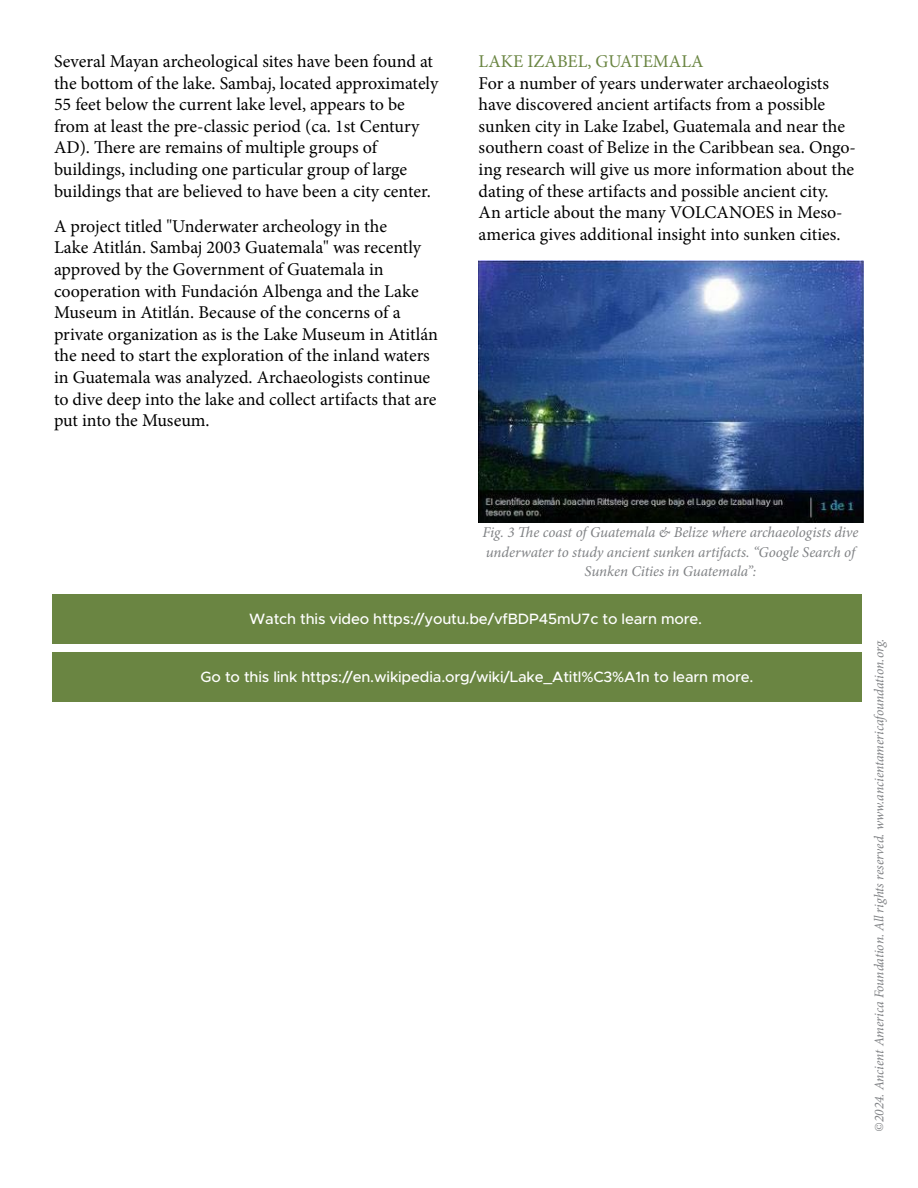
<style>
.page{position:relative;width:918px;height:1188px;background:#fff}
.page>*{position:absolute;margin:0;border:0;box-sizing:border-box;transform-origin:0 0}
.t1{font:18px/21.6px "Minion Pro";color:#000}
.t2{font:18px "Minion Pro";color:#6a8542}
.t3{font:italic 15px/19.5px "Minion Pro";letter-spacing:-.005em;color:#808285;text-align:center}
.t4{font:500 15px "Metropolis";letter-spacing:-.01em;color:#fff}
.t5{font:italic 13.5px "Minion Pro";letter-spacing:-.005em;color:#808285}
</style>
<div class="page">
<img style="left:479px;top:260px;width:385px;height:263px">
<div style="left:52px;top:652px;width:810px;height:50px;background:#6a8542"></div>
<div style="left:52px;top:594px;width:810px;height:49px;background:#6a8542"></div>
<p class="t1" style="left:54px;top:51px;width:386px">Several Mayan archeological sites have been found at the bottom of the lake. Sambaj, located approximately 55 feet below the current lake level, appears to be from at least the pre-classic period (ca. 1st Century AD). There are remains of multiple groups of buildings, including one particular group of large buildings that are believed to have been a city center.</p>
<p class="t1" style="left:54px;top:215px;width:385px">A project titled "Underwater archeology in the<br>Lake Atitlán. Sambaj 2003 Guatemala" was recently approved by the Government of Guatemala in cooperation with Fundación Albenga and the Lake Museum in Atitlán. Because of the concerns of a private organization as is the Lake Museum in Atitlán the need to start the exploration of the inland waters in Guatemala was analyzed. Archaeologists continue to dive deep into the lake and collect artifacts that are put into the Museum.</p>
<p class="t2" style="left:479px;top:49px;width:227px">LAKE IZABEL, GUATEMALA</p>
<p class="t1" style="left:479px;top:72px;width:379px">For a number of years underwater archaeologists have discovered ancient artifacts from a possible sunken city in Lake Izabel, Guatemala and near the southern coast of Belize in the Caribbean sea. Ongo&shy;ing research will give us more information about the dating of these artifacts and possible ancient city.<br>An article about the many VOLCANOES in Meso&shy;america gives additional insight into sunken cities.</p>
<p class="t3" style="left:483px;top:523px;width:377px">Fig. 3 The coast of Guatemala &amp; Belize where archaeologists dive underwater to study ancient sunken artifacts. “Google Search of<br>Sunken Cities in Guatemala”:</p>
<p class="t4" style="left:249px;top:609px;width:455px">Watch this video https://youtu.be/vfBDP45mU7c to learn more.</p>
<p class="t4" style="left:201px;top:667px;width:554px">Go to this link https://en.wikipedia.org/wiki/Lake_Atitl%C3%A1n to learn more.</p>
<p class="t5" style="left:870px;top:1132px;width:495px;rotate:-90deg">©2024. Ancient America Foundation. All rights reserved. www.ancientamericafoundation.org.</p>
</div>
